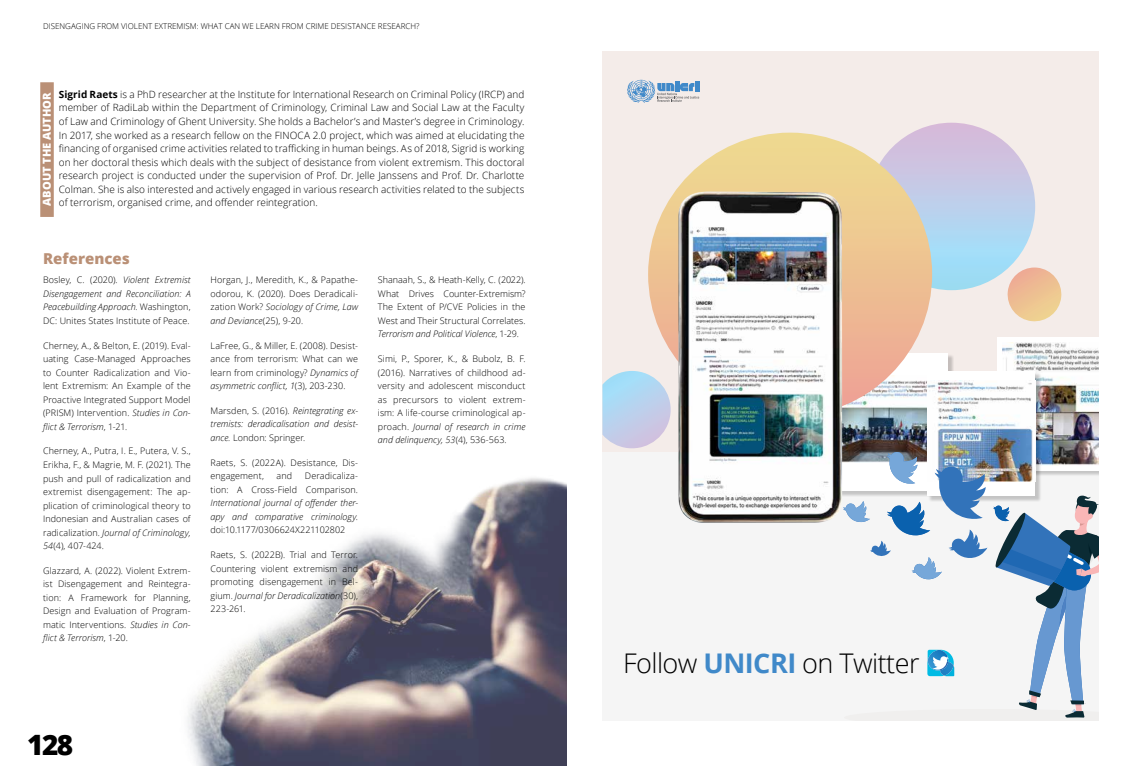
<style>
.page{position:relative;width:1134px;height:766px;background:#fff}
.page>*{position:absolute;margin:0;border:0;box-sizing:border-box;transform-origin:0 0}
.t1{font:800 28px "Open Sans";color:#000}
.t2{font:300 27.1px "Open Sans";letter-spacing:-.02em;color:#000}
.t3{font:800 15px "Open Sans";color:#ba9076}
.t4{font:800 11px "Open Sans";color:#fff}
.t5{font:300 10px/13.5px "Open Sans";letter-spacing:.005em;color:#000;text-align:justify}
.t6{font:300 9px/13.5px "Open Sans";letter-spacing:.01em;color:#000;text-align:justify}
.t7{font:italic 300 9px/13.5px "Open Sans";letter-spacing:.005em;color:#000;text-align:justify}
.t8{font:300 8px "Open Sans";color:#000}
.s1{font-weight:700}
.s2{font-style:normal}
.s3{font-style:italic}
.s4{font-weight:700;color:#4089c9}
</style>
<div class="page">
<img style="left:187px;top:478px;width:380px;height:287px">
<div style="left:40px;top:82px;width:14px;height:135px;background:#ba9076"></div>
<div style="left:602px;top:423px;width:496px;height:297px;background:#f5f5f5"></div>
<div style="left:602px;top:51px;width:496px;height:401px;background:#f4ece9"></div>
<img style="left:850px;top:416px;width:77px;height:36px">
<div style="left:868px;top:123px;width:167px;height:167px;background:linear-gradient(to bottom,#dcbad9,#97e3fc);border-radius:84px"></div>
<svg style="left:648px;top:133px;width:284px;height:283px"></svg>
<img style="left:671px;top:177px;width:179px;height:346px">
<svg style="left:627px;top:80px;width:72px;height:23px"></svg>
<svg style="left:602px;top:371px;width:71px;height:79px"></svg>
<div style="left:997px;top:337px;width:101px;height:133px;background:#fff"></div>
<img style="left:1002px;top:342px;width:96px;height:110px">
<div style="left:928px;top:371px;width:113px;height:130px;background:#000;opacity:.2"></div>
<div style="left:927px;top:371px;width:108px;height:124px;background:#fff"></div>
<img style="left:927px;top:381px;width:106px;height:71px">
<svg style="left:843px;top:452px;width:255px;height:266px"></svg>
<svg style="left:1006px;top:267px;width:56px;height:55px"></svg>
<p class="t8" style="left:43px;top:20px;width:303px">Disengagi ng from violent extremism: what can we learn from cri me desista</p>
<p class="t8" style="left:361px;top:20px;width:60px">nce research?</p>
<p class="t5" style="left:59px;top:87px;width:467px"><span class="s1">Sigrid Raets</span> is a PhD researcher at the Institute for International Research on Criminal Policy (IRCP) and member of RadiLab within the Department of Criminology, Criminal Law and Social Law at the Faculty of Law and Criminology of Ghent University. She holds a Bachelor’s and Master’s degree in Criminology.<br>In 2017, she worked as a research fellow on the FINOCA 2.0 project, which was aimed at elucidating the financing of organised crime activities related to trafficking in human beings. As of 2018, Sigrid is working on her doctoral thesis which deals with the subject of desistance from violent extremism. This doctoral research project is conducted under the supervision of Prof. Dr. Jelle Janssens and Prof. Dr. Charlotte Colman. She is also interested and actively engaged in various research activities related to the subjects</p>
<p class="t4" style="left:39px;top:205px;width:115px;rotate:-90deg">ABOUT THE AUTHOR</p>
<p class="t5" style="left:59px;top:195px;width:260px">of terrorism, organised crime, and offender reintegration.</p>
<h3 class="t3" style="left:43px;top:247px;width:88px">References</h3>
<p class="t7" style="left:43px;top:273px;width:149px"><span class="s2">Bosley, C. (2020).</span> Violent Extremist Disengagement and Reconciliation: A Peacebuilding Approach. <span class="s2">Washington, DC: Unites States Institute of Peace.</span></p>
<p class="t6" style="left:43px;top:338px;width:149px">Cherney, A., &amp; Belton, E. (2019). Eval&shy;uating Case-Managed Approaches to Counter Radicalization and Vio&shy;lent Extremism: An Example of the Proactive Integrated Support Model (PRISM) Intervention. <span class="s3">Studies in Con&shy;flict &amp; Terrorism</span>, 1-21.</p>
<p class="t6" style="left:43px;top:444px;width:149px">Cherney, A., Putra, I. E., Putera, V. S., Erikha, F., &amp; Magrie, M. F. (2021). The push and pull of radicalization and extremist disengagement: The ap&shy;plication of criminological theory to Indonesian and Australian cases of radicalization. <span class="s3">Journal of Criminology, 54</span>(4), 407-424.</p>
<p class="t6" style="left:43px;top:563px;width:149px">Glazzard, A. (2022). Violent Extrem&shy;ist Disengagement and Reintegra&shy;tion: A Framework for Planning, Design and Evaluation of Program&shy;matic Interventions. <span class="s3">Studies in Con&shy;flict &amp; Terrorism</span>, 1-20.</p>
<p class="t6" style="left:211px;top:273px;width:149px">Horgan, J., Meredith, K., &amp; Papathe&shy;odorou, K. (2020). Does Deradicali&shy;zation Work? <span class="s3">Sociology of Crime, Law and Deviance</span>(25), 9-20.</p>
<p class="t6" style="left:211px;top:338px;width:149px">LaFree, G., &amp; Miller, E. (2008). Desist&shy;ance from terrorism: What can we learn from criminology? <span class="s3">Dynamics of asymmetric conflict, 1</span>(3), 203-230.</p>
<p class="t7" style="left:211px;top:403px;width:149px"><span class="s2">Marsden, S. (2016).</span> Reintegrating ex&shy;tremists: deradicalisation and desist&shy;ance. <span class="s2">London: Springer.</span></p>
<p class="t6" style="left:211px;top:455px;width:149px">Raets, S. (2022A). Desistance, Dis&shy;engagement,</p>
<p class="t6" style="left:211px;top:469px;width:149px;text-align:right">Deradicaliza-<br>tion: A Cross-Field Comparison.</p>
<p class="t7" style="left:211px;top:496px;width:149px">International journal of offender ther&shy;apy and comparative criminology<span class="s2">. doi:10.1177/0306624X221102802</span></p>
<p class="t6" style="left:211px;top:548px;width:149px">Raets, S. (2022B). Trial and Terror.<br>Countering violent extremism and promoting disengagement in Bel&shy;gium. <span class="s3">Journal for Deradicalization</span>(30), 223-261.</p>
<p class="t6" style="left:277px;top:469px;width:17px">and</p>
<p class="t6" style="left:378px;top:273px;width:149px">Shanaah, S., &amp; Heath-Kelly, C. (2022).<br>What Drives Counter-Extremism?<br>The Extent of P/CVE Policies in the West and Their Structural Correlates.<br><span class="s3">Terrorism and Political Violence</span>, 1-29.</p>
<p class="t6" style="left:378px;top:352px;width:149px">Simi, P., Sporer, K., &amp; Bubolz, B. F. (2016). Narratives of childhood ad&shy;versity and adolescent misconduct as precursors to violent extrem&shy;ism: A life-course criminological ap&shy;proach. <span class="s3">Journal of research in crime and delinquency, 53</span>(4), 536-563.</p>
<h1 class="t1" style="left:27px;top:722px;width:48px">128</h1>
<h2 class="t2" style="left:623px;top:644px;width:298px">Follow <span class="s4">UNICRI</span> on Twitter</h2>
</div>
